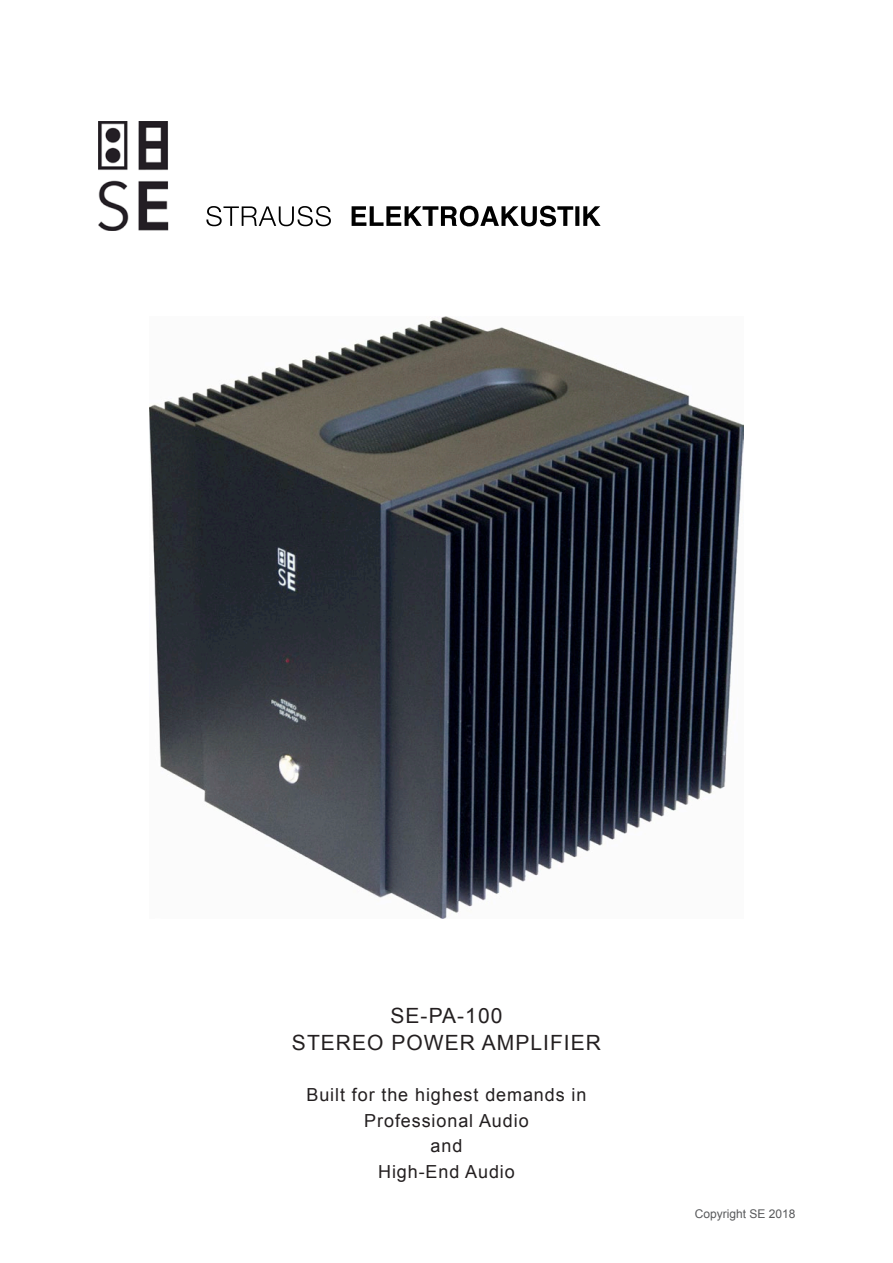
<style>
.page{position:relative;width:893px;height:1263px;background:#fff}
.page>*{position:absolute;margin:0;border:0;box-sizing:border-box;transform-origin:0 0}
.t1{font:21px/27px "Arial";letter-spacing:.05em;color:#231f20;text-align:center}
.t2{font:18px/25.5px "Arial";letter-spacing:.05em;color:#231f20;text-align:center}
.t3{font:12px "Arial";color:#58595b}
</style>
<div class="page">
<img style="left:99px;top:121px;width:502px;height:109px">
<img style="left:298px;top:206px;width:258px;height:20px">
<img style="left:150px;top:317px;width:593px;height:602px">
<p class="t1" style="left:292px;top:1002px;width:311px">SE-PA-100<br>STEREO POWER AMPLIFIER</p>
<p class="t2" style="left:306px;top:1082px;width:282px">Built for the highest demands in<br>Professional Audio<br>and<br>High-End Audio</p>
<p class="t3" style="left:695px;top:1205px;width:102px">Copyright SE 2018</p>
</div>
